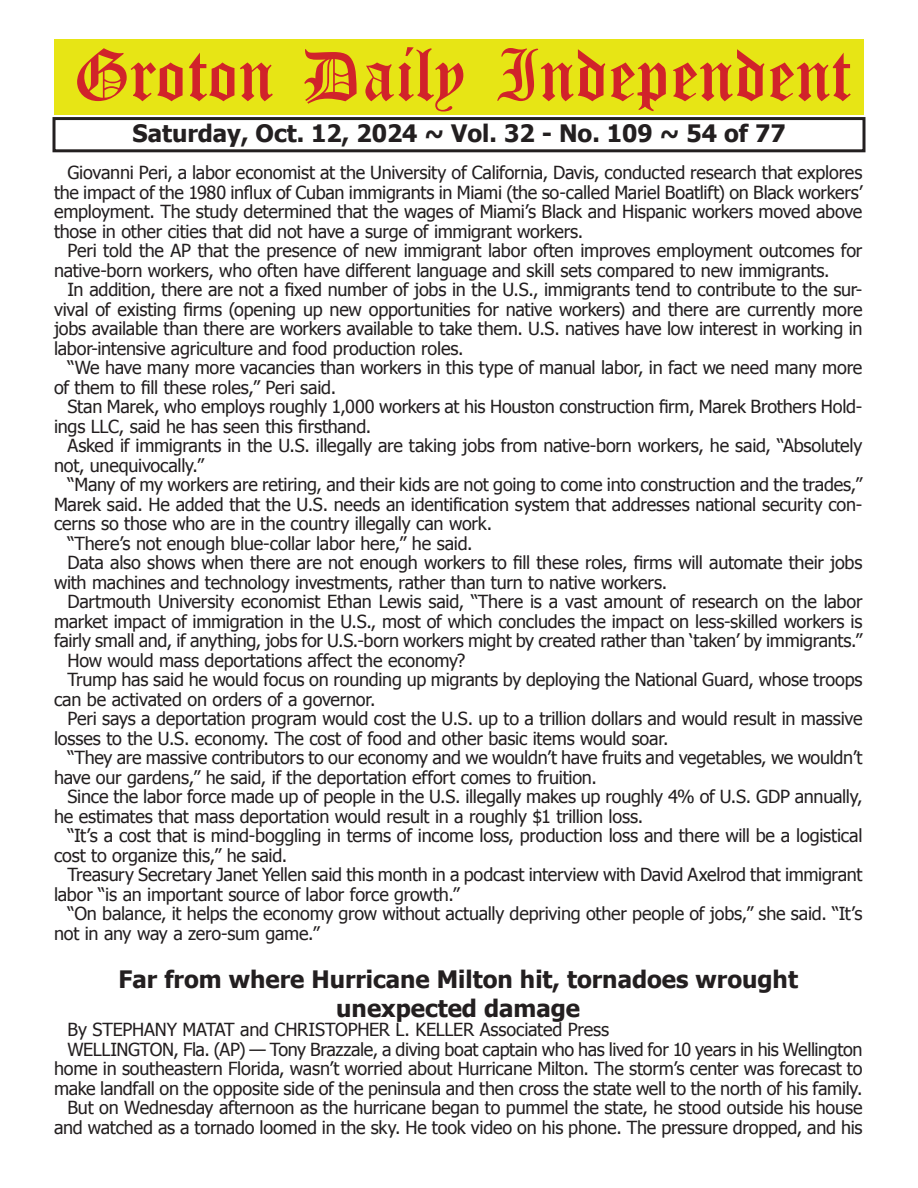
<style>
.page{position:relative;width:918px;height:1188px;background:#fff}
.page>*{position:absolute;margin:0;border:0;box-sizing:border-box;transform-origin:0 0}
.t1{font:54px "Old English Five";color:#d1232a}
.t2{font:700 24px/28.8px "Tahoma";color:#231f20;text-align:center}
.t3{font:18px/19.5px "Tahoma";letter-spacing:-.015em;color:#231f20}
</style>
<div class="page">
<div style="left:52px;top:117px;width:814px;height:35px;border:3px solid #231f20"></div>
<div style="left:54px;top:40px;width:810px;height:75px;background:#e7e515"></div>
<h1 class="t1" style="left:73px;top:50px;width:779px">Groton Daily Independent</h1>
<h2 class="t2" style="left:132px;top:117px;width:655px">Saturday, Oct. 12, 2024 ~ Vol. 32 - No. 109 ~ 54 of 77</h2>
<p class="t3" style="left:54px;top:162px;width:810px;text-align:justify;text-indent:14px">Giovanni Peri, a labor economist at the University of California, Davis, conducted research that explores the impact of the 1980 influx of Cuban immigrants in Miami (the so-called Mariel Boatlift) on Black workers’ employment. The study determined that the wages of Miami’s Black and Hispanic workers moved above those in other cities that did not have a surge of immigrant workers.</p>
<p class="t3" style="left:54px;top:240px;width:810px;text-indent:14px">Peri told the AP that the presence of new immigrant labor often improves employment outcomes for native-born workers, who often have different language and skill sets compared to new immigrants.</p>
<p class="t3" style="left:54px;top:279px;width:810px;text-align:justify;text-indent:14px">In addition, there are not a fixed number of jobs in the U.S., immigrants tend to contribute to the sur&shy;vival of existing firms (opening up new opportunities for native workers) and there are currently more jobs available than there are workers available to take them. U.S. natives have low interest in working in labor-intensive agriculture and food production roles.</p>
<p class="t3" style="left:54px;top:357px;width:810px;text-indent:14px">“We have many more vacancies than workers in this type of manual labor, in fact we need many more of them to fill these roles,” Peri said.</p>
<p class="t3" style="left:54px;top:396px;width:810px;text-indent:14px">Stan Marek, who employs roughly 1,000 workers at his Houston construction firm, Marek Brothers Hold&shy;ings LLC, said he has seen this firsthand.</p>
<p class="t3" style="left:54px;top:435px;width:810px;text-indent:14px">Asked if immigrants in the U.S. illegally are taking jobs from native-born workers, he said, “Absolutely not, unequivocally.”</p>
<p class="t3" style="left:68px;top:474px;width:796px">“Many of my workers are retiring, and their kids are not going to come into construction and the trades,”</p>
<p class="t3" style="left:54px;top:494px;width:810px">Marek said. He added that the U.S. needs an identification system that addresses national security con-</p>
<p class="t3" style="left:54px;top:513px;width:440px">cerns so those who are in the country illegally can work.</p>
<p class="t3" style="left:68px;top:533px;width:407px">“There’s not enough blue-collar labor here,” he said.</p>
<p class="t3" style="left:68px;top:552px;width:796px">Data also shows when there are not enough workers to fill these roles, firms will automate their jobs</p>
<p class="t3" style="left:54px;top:572px;width:615px">with machines and technology investments, rather than turn to native workers.</p>
<p class="t3" style="left:68px;top:591px;width:797px">Dartmouth University economist Ethan Lewis said, “There is a vast amount of research on the labor</p>
<p class="t3" style="left:54px;top:611px;width:810px">market impact of immigration in the U.S., most of which concludes the impact on less-skilled workers is</p>
<p class="t3" style="left:54px;top:630px;width:810px">fairly small and, if anything, jobs for U.S.-born workers might by created rather than ‘taken’ by immigrants.”</p>
<p class="t3" style="left:68px;top:650px;width:399px">How would mass deportations affect the economy?</p>
<p class="t3" style="left:68px;top:669px;width:797px">Trump has said he would focus on rounding up migrants by deploying the National Guard, whose troops</p>
<p class="t3" style="left:54px;top:689px;width:323px">can be activated on orders of a governor.</p>
<p class="t3" style="left:68px;top:708px;width:797px">Peri says a deportation program would cost the U.S. up to a trillion dollars and would result in massive</p>
<p class="t3" style="left:54px;top:728px;width:616px">losses to the U.S. economy. The cost of food and other basic items would soar.</p>
<p class="t3" style="left:68px;top:747px;width:797px">“They are massive contributors to our economy and we wouldn’t have fruits and vegetables, we wouldn’t</p>
<p class="t3" style="left:54px;top:766px;width:544px">have our gardens,” he said, if the deportation effort comes to fruition.</p>
<p class="t3" style="left:68px;top:786px;width:796px">Since the labor force made up of people in the U.S. illegally makes up roughly 4% of U.S. GDP annually,</p>
<p class="t3" style="left:54px;top:805px;width:591px">he estimates that mass deportation would result in a roughly $1 trillion loss.</p>
<p class="t3" style="left:68px;top:825px;width:796px">“It’s a cost that is mind-boggling in terms of income loss, production loss and there will be a logistical</p>
<p class="t3" style="left:54px;top:844px;width:235px">cost to organize this,” he said.</p>
<p class="t3" style="left:68px;top:864px;width:797px">Treasury Secretary Janet Yellen said this month in a podcast interview with David Axelrod that immigrant</p>
<p class="t3" style="left:54px;top:883px;width:407px">labor “is an important source of labor force growth.”</p>
<p class="t3" style="left:68px;top:903px;width:796px">“On balance, it helps the economy grow without actually depriving other people of jobs,” she said. “It’s</p>
<p class="t3" style="left:54px;top:922px;width:267px">not in any way a zero-sum game.”</p>
<h2 class="t2" style="left:119px;top:964px;width:681px">Far from where Hurricane Milton hit, tornadoes wrought unexpected damage</h2>
<p class="t3" style="left:68px;top:1019px;width:543px">By STEPHANY MATAT and CHRISTOPHER L. KELLER Associated Press</p>
<p class="t3" style="left:68px;top:1039px;width:796px">WELLINGTON, Fla. (AP) — Tony Brazzale, a diving boat captain who has lived for 10 years in his Wellington</p>
<p class="t3" style="left:54px;top:1058px;width:810px">home in southeastern Florida, wasn’t worried about Hurricane Milton. The storm’s center was forecast to</p>
<p class="t3" style="left:54px;top:1078px;width:810px">make landfall on the opposite side of the peninsula and then cross the state well to the north of his family.</p>
<p class="t3" style="left:68px;top:1097px;width:796px">But on Wednesday afternoon as the hurricane began to pummel the state, he stood outside his house</p>
<p class="t3" style="left:54px;top:1117px;width:810px">and watched as a tornado loomed in the sky. He took video on his phone. The pressure dropped, and his</p>
</div>
